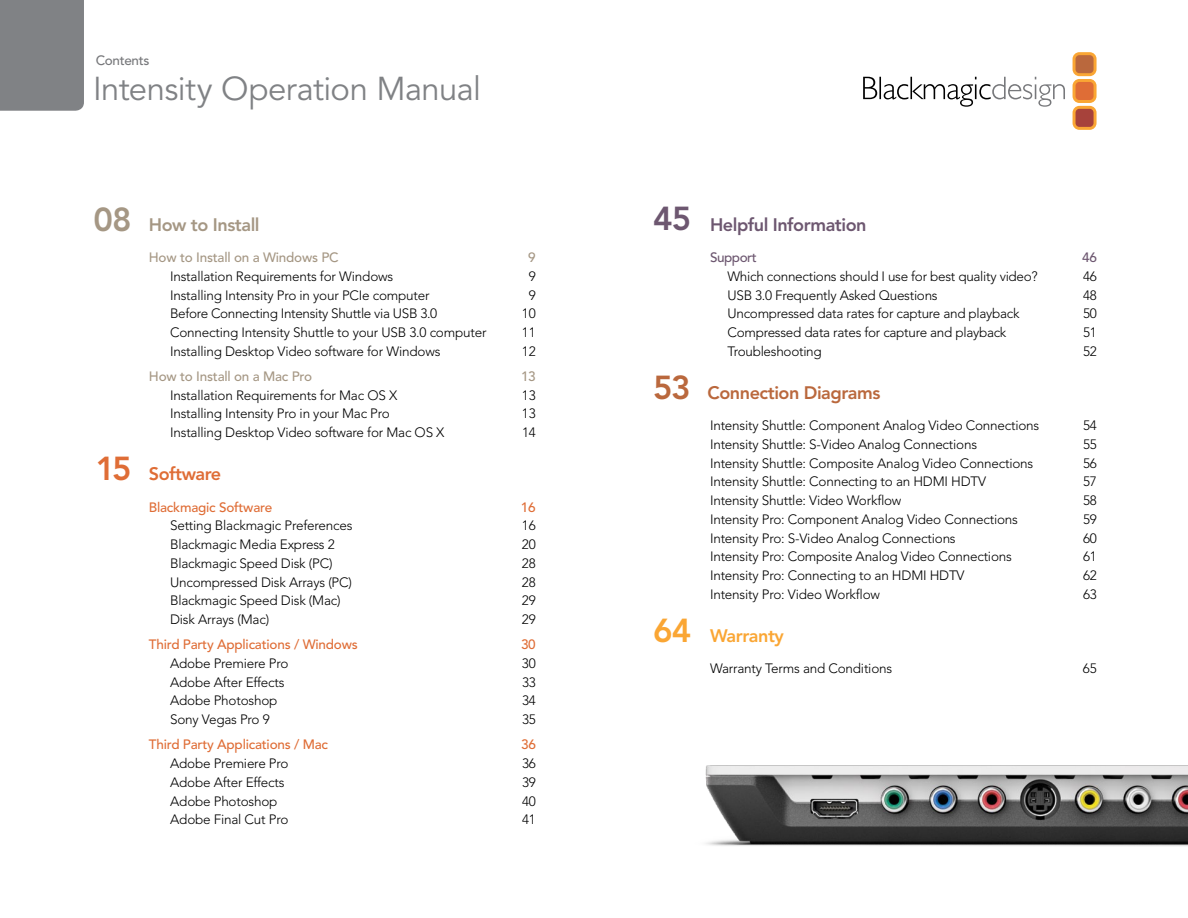
<style>
.page{position:relative;width:1188px;height:918px;background:#fff}
.page>*{position:absolute;margin:0;border:0;box-sizing:border-box;transform-origin:0 0}
.t1{font:800 33px "Avenir";color:#a59784}
.t2{font:800 33px "Avenir";color:#6d5770}
.t3{font:800 33px "Avenir";color:#ba683d}
.t4{font:800 33px "Avenir";color:#faa634}
.t5{font:800 33px "Avenir";color:#df6d36}
.t6{font:32.85px "Avenir";letter-spacing:-.015em;color:#808285}
.t7{font:800 18px "Avenir";letter-spacing:-.025em;color:#6d5770}
.t8{font:800 18px "Avenir";letter-spacing:-.025em;color:#ba683d}
.t9{font:800 18px "Avenir";letter-spacing:-.025em;color:#a59784}
.t10{font:800 18px "Avenir";letter-spacing:-.025em;color:#df6d36}
.t11{font:800 18px "Avenir";letter-spacing:-.025em;color:#faa634}
.t12{font:300 13.5px "Avenir";letter-spacing:-.015em;color:#000}
.t13{font:500 13.5px "Avenir";letter-spacing:-.015em;color:#df6d36}
.t14{font:500 13.5px "Avenir";letter-spacing:-.015em;color:#a59784}
.t15{font:500 13.5px "Avenir";letter-spacing:-.035em;color:#6d5770}
.t16{font:500 13.5px "Avenir";letter-spacing:-.025em;color:#77787b}
</style>
<div class="page">
<div style="left:0;top:0;width:84px;height:111px;background:#808285"></div>
<svg style="left:1073px;top:52px;width:24px;height:78px;background:#dd8f56"></svg>
<svg style="left:863px;top:77px;width:202px;height:30px"></svg>
<img style="left:705px;top:765px;width:483px;height:81px">
<p class="t16" style="left:96px;top:53px;width:55px">Contents</p>
<h2 class="t6" style="left:93px;top:69px;width:389px">Intensity Operation Manual</h2>
<h1 class="t1" style="left:94px;top:200px;width:40px">08</h1>
<h1 class="t2" style="left:653px;top:199px;width:40px">45</h1>
<h3 class="t9" style="left:149px;top:214px;width:112px">How to Install</h3>
<p class="t14" style="left:149px;top:250px;width:191px">How to Install on a Windows PC</p>
<p class="t14" style="left:528px;top:250px;width:9px">9</p>
<p class="t12" style="left:170px;top:268px;width:225px">Installation Requirements for Windows</p>
<p class="t12" style="left:529px;top:268px;width:9px">9</p>
<p class="t12" style="left:170px;top:287px;width:261px">Installing Intensity Pro in your PCIe computer</p>
<p class="t12" style="left:529px;top:287px;width:9px">9</p>
<p class="t12" style="left:170px;top:306px;width:269px">Before Connecting Intensity Shuttle via USB 3.0</p>
<p class="t12" style="left:522px;top:306px;width:15px">10</p>
<p class="t12" style="left:170px;top:324px;width:318px">Connecting Intensity Shuttle to your USB 3.0 computer</p>
<p class="t12" style="left:522px;top:324px;width:15px">11</p>
<p class="t12" style="left:170px;top:343px;width:272px">Installing Desktop Video software for Windows</p>
<p class="t12" style="left:522px;top:343px;width:15px">12</p>
<p class="t14" style="left:149px;top:368px;width:165px">How to Install on a Mac Pro</p>
<p class="t14" style="left:521px;top:368px;width:16px">13</p>
<p class="t12" style="left:170px;top:387px;width:229px">Installation Requirements for Mac OS X</p>
<p class="t12" style="left:522px;top:387px;width:15px">13</p>
<p class="t12" style="left:170px;top:406px;width:221px">Installing Intensity Pro in your Mac Pro</p>
<p class="t12" style="left:522px;top:406px;width:15px">13</p>
<p class="t12" style="left:170px;top:425px;width:276px">Installing Desktop Video software for Mac OS X</p>
<p class="t12" style="left:522px;top:425px;width:15px">14</p>
<h3 class="t10" style="left:149px;top:463px;width:74px">Software</h3>
<p class="t13" style="left:149px;top:499px;width:125px">Blackmagic Software</p>
<p class="t13" style="left:521px;top:499px;width:16px">16</p>
<p class="t12" style="left:170px;top:518px;width:184px">Setting Blackmagic Preferences</p>
<p class="t12" style="left:522px;top:518px;width:15px">16</p>
<p class="t12" style="left:170px;top:536px;width:166px">Blackmagic Media Express 2</p>
<p class="t12" style="left:522px;top:536px;width:15px">20</p>
<p class="t12" style="left:170px;top:555px;width:164px">Blackmagic Speed Disk (PC)</p>
<p class="t12" style="left:522px;top:555px;width:15px">28</p>
<p class="t12" style="left:170px;top:574px;width:183px">Uncompressed Disk Arrays (PC)</p>
<p class="t12" style="left:522px;top:574px;width:15px">28</p>
<p class="t12" style="left:170px;top:593px;width:172px">Blackmagic Speed Disk (Mac)</p>
<p class="t12" style="left:522px;top:593px;width:15px">29</p>
<p class="t12" style="left:170px;top:611px;width:101px">Disk Arrays (Mac)</p>
<p class="t12" style="left:522px;top:611px;width:15px">29</p>
<p class="t13" style="left:149px;top:637px;width:210px">Third Party Applications / Windows</p>
<p class="t13" style="left:521px;top:637px;width:16px">30</p>
<p class="t12" style="left:170px;top:655px;width:120px">Adobe Premiere Pro</p>
<p class="t12" style="left:522px;top:655px;width:15px">30</p>
<p class="t12" style="left:170px;top:674px;width:116px">Adobe After Effects</p>
<p class="t12" style="left:522px;top:674px;width:15px">33</p>
<p class="t12" style="left:170px;top:693px;width:109px">Adobe Photoshop</p>
<p class="t12" style="left:522px;top:693px;width:15px">34</p>
<p class="t12" style="left:170px;top:712px;width:101px">Sony Vegas Pro 9</p>
<p class="t12" style="left:522px;top:712px;width:15px">35</p>
<p class="t13" style="left:149px;top:737px;width:181px">Third Party Applications / Mac</p>
<p class="t13" style="left:521px;top:737px;width:16px">36</p>
<p class="t12" style="left:170px;top:755px;width:120px">Adobe Premiere Pro</p>
<p class="t12" style="left:522px;top:755px;width:15px">36</p>
<p class="t12" style="left:170px;top:774px;width:116px">Adobe After Effects</p>
<p class="t12" style="left:522px;top:774px;width:15px">39</p>
<p class="t12" style="left:170px;top:793px;width:109px">Adobe Photoshop</p>
<p class="t12" style="left:522px;top:793px;width:15px">40</p>
<p class="t12" style="left:170px;top:812px;width:120px">Adobe Final Cut Pro</p>
<p class="t12" style="left:522px;top:812px;width:15px">41</p>
<h1 class="t3" style="left:653px;top:368px;width:39px">53</h1>
<h1 class="t5" style="left:96px;top:449px;width:37px">15</h1>
<h1 class="t4" style="left:653px;top:611px;width:40px">64</h1>
<h3 class="t7" style="left:710px;top:214px;width:158px">Helpful Information</h3>
<p class="t15" style="left:710px;top:250px;width:48px">Support</p>
<p class="t15" style="left:1082px;top:250px;width:16px">46</p>
<p class="t12" style="left:728px;top:268px;width:312px">Which connections should I use for best quality video?</p>
<p class="t12" style="left:1083px;top:268px;width:15px">46</p>
<p class="t12" style="left:728px;top:287px;width:212px">USB 3.0 Frequently Asked Questions</p>
<p class="t12" style="left:1083px;top:287px;width:15px">48</p>
<p class="t12" style="left:728px;top:306px;width:294px">Uncompressed data rates for capture and playback</p>
<p class="t12" style="left:1083px;top:306px;width:15px">50</p>
<p class="t12" style="left:728px;top:324px;width:280px">Compressed data rates for capture and playback</p>
<p class="t12" style="left:1083px;top:324px;width:15px">51</p>
<p class="t12" style="left:728px;top:343px;width:96px">Troubleshooting</p>
<p class="t12" style="left:1083px;top:343px;width:15px">52</p>
<h3 class="t8" style="left:708px;top:382px;width:174px">Connection Diagrams</h3>
<p class="t12" style="left:710px;top:418px;width:331px">Intensity Shuttle: Component Analog Video Connections</p>
<p class="t12" style="left:1083px;top:418px;width:15px">54</p>
<p class="t12" style="left:710px;top:436px;width:269px">Intensity Shuttle: S-Video Analog Connections</p>
<p class="t12" style="left:1083px;top:436px;width:15px">55</p>
<p class="t12" style="left:710px;top:455px;width:325px">Intensity Shuttle: Composite Analog Video Connections</p>
<p class="t12" style="left:1083px;top:455px;width:15px">56</p>
<p class="t12" style="left:710px;top:474px;width:277px">Intensity Shuttle: Connecting to an HDMI HDTV</p>
<p class="t12" style="left:1083px;top:474px;width:15px">57</p>
<p class="t12" style="left:710px;top:493px;width:193px">Intensity Shuttle: Video Workflow</p>
<p class="t12" style="left:1083px;top:493px;width:15px">58</p>
<p class="t12" style="left:710px;top:511px;width:309px">Intensity Pro: Component Analog Video Connections</p>
<p class="t12" style="left:1083px;top:511px;width:15px">59</p>
<p class="t12" style="left:710px;top:530px;width:247px">Intensity Pro: S-Video Analog Connections</p>
<p class="t12" style="left:1083px;top:530px;width:15px">60</p>
<p class="t12" style="left:710px;top:549px;width:303px">Intensity Pro: Composite Analog Video Connections</p>
<p class="t12" style="left:1083px;top:549px;width:15px">61</p>
<p class="t12" style="left:710px;top:568px;width:256px">Intensity Pro: Connecting to an HDMI HDTV</p>
<p class="t12" style="left:1083px;top:568px;width:15px">62</p>
<p class="t12" style="left:710px;top:586px;width:171px">Intensity Pro: Video Workflow</p>
<p class="t12" style="left:1083px;top:586px;width:15px">63</p>
<h3 class="t11" style="left:710px;top:625px;width:75px">Warranty</h3>
<p class="t12" style="left:710px;top:661px;width:184px">Warranty Terms and Conditions</p>
<p class="t12" style="left:1083px;top:661px;width:16px">65</p>
</div>
